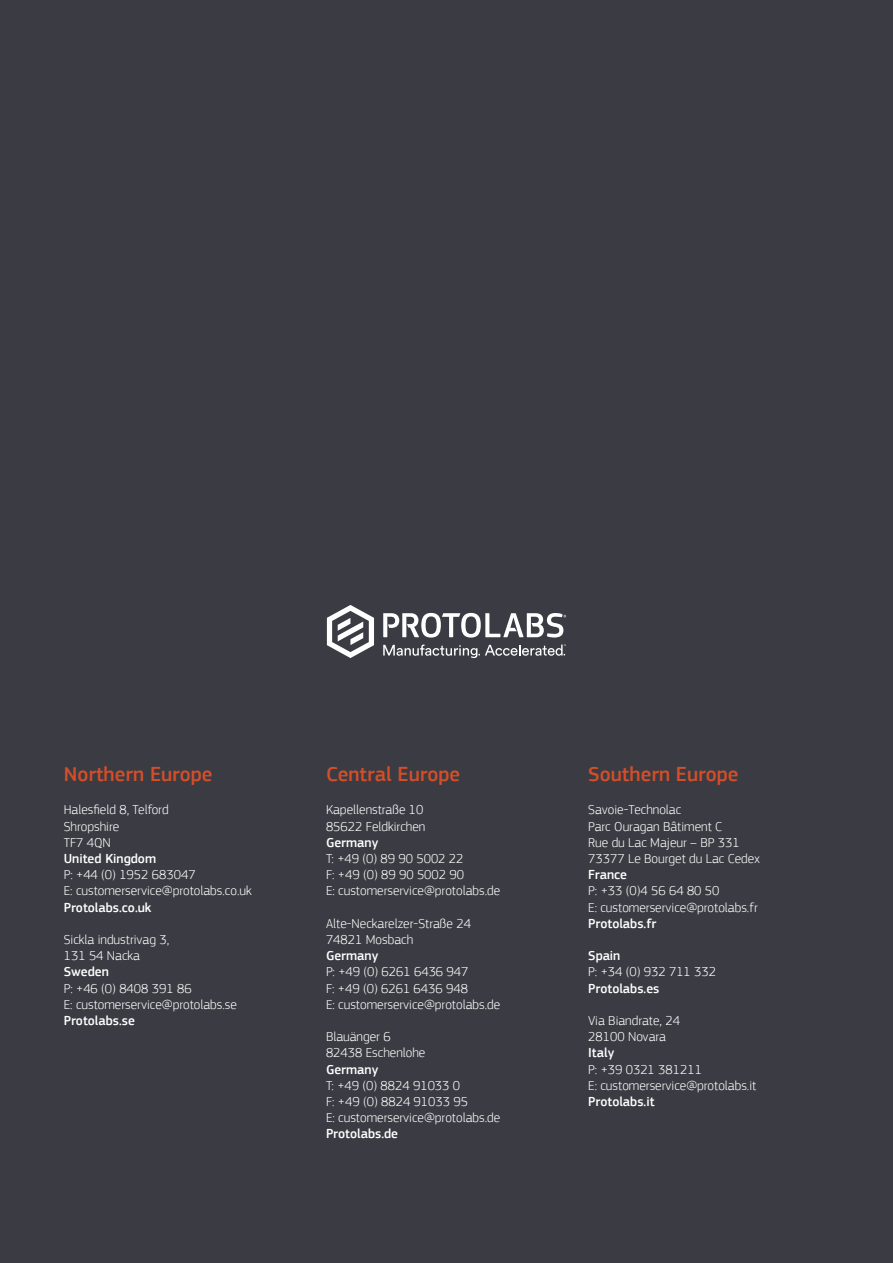
<style>
.page{position:relative;width:893px;height:1263px;background:#3b3c43}
.page>*{position:absolute;margin:0;border:0;box-sizing:border-box;transform-origin:0 0}
.t1{font:500 21px "PF Square Sans Pro";color:#d44e29}
.t2{font:300 13.5px/16.2px "PF Square Sans Pro";color:#fff}
.t3{font:500 13.5px "PF Square Sans Pro";color:#fff}
</style>
<div class="page">
<svg style="left:383px;top:644px;width:183px;height:14px"></svg>
<svg style="left:383px;top:613px;width:183px;height:24px"></svg>
<svg style="left:327px;top:605px;width:47px;height:53px"></svg>
<h1 class="t1" style="left:64px;top:762px;width:150px">Northern Europe</h1>
<p class="t2" style="left:64px;top:802px;width:106px">Halesfield 8, Telford<br>Shropshire<br>TF7 4QN</p>
<p class="t3" style="left:64px;top:851px;width:94px">United Kingdom</p>
<p class="t2" style="left:64px;top:866px;width:190px">P: +44 (0) 1952 683047<br>E: customerservice@protolabs.co.uk</p>
<p class="t3" style="left:64px;top:899px;width:89px">Protolabs.co.uk</p>
<p class="t2" style="left:64px;top:931px;width:107px">Sickla industrivag 3,<br>131 54 Nacka</p>
<p class="t3" style="left:64px;top:964px;width:47px">Sweden</p>
<p class="t2" style="left:64px;top:980px;width:175px">P: +46 (0) 8408 391 86<br>E: customerservice@protolabs.se</p>
<p class="t3" style="left:64px;top:1013px;width:73px">Protolabs.se</p>
<h1 class="t1" style="left:326px;top:762px;width:136px">Central Europe</h1>
<p class="t2" style="left:326px;top:802px;width:101px">Kapellenstraße 10<br>85622 Feldkirchen</p>
<p class="t3" style="left:326px;top:834px;width:54px">Germany</p>
<p class="t2" style="left:326px;top:850px;width:176px">T: +49 (0) 89 90 5002 22<br>F: +49 (0) 89 90 5002 90<br>E: customerservice@protolabs.de</p>
<p class="t2" style="left:326px;top:915px;width:146px">Alte-Neckarelzer-Straße 24<br>74821 Mosbach</p>
<p class="t3" style="left:326px;top:948px;width:54px">Germany</p>
<p class="t2" style="left:326px;top:964px;width:176px">P: +49 (0) 6261 6436 947<br>F: +49 (0) 6261 6436 948<br>E: customerservice@protolabs.de</p>
<p class="t2" style="left:326px;top:1028px;width:101px">Blauänger 6<br>82438 Eschenlohe</p>
<p class="t3" style="left:326px;top:1061px;width:54px">Germany</p>
<p class="t2" style="left:326px;top:1077px;width:176px">T: +49 (0) 8824 91033 0<br>F: +49 (0) 8824 91033 95<br>E: customerservice@protolabs.de</p>
<p class="t3" style="left:326px;top:1126px;width:74px">Protolabs.de</p>
<h1 class="t1" style="left:588px;top:762px;width:152px">Southern Europe</h1>
<p class="t2" style="left:588px;top:802px;width:173px">Savoie-Technolac<br>Parc Ouragan Bâtiment C<br>Rue du Lac Majeur – BP 331<br>73377 Le Bourget du Lac Cedex</p>
<p class="t3" style="left:588px;top:867px;width:40px">France</p>
<p class="t2" style="left:588px;top:883px;width:171px">P: +33 (0)4 56 64 80 50<br>E: customerservice@protolabs.fr</p>
<p class="t3" style="left:588px;top:915px;width:70px">Protolabs.fr</p>
<p class="t3" style="left:588px;top:948px;width:34px">Spain</p>
<p class="t2" style="left:588px;top:964px;width:129px">P: +34 (0) 932 711 332</p>
<p class="t3" style="left:588px;top:980px;width:73px">Protolabs.es</p>
<p class="t2" style="left:588px;top:1012px;width:93px">Via Biandrate, 24<br>28100 Novara</p>
<p class="t3" style="left:588px;top:1045px;width:28px">Italy</p>
<p class="t2" style="left:588px;top:1061px;width:170px">P: +39 0321 381211<br>E: customerservice@protolabs.it</p>
<p class="t3" style="left:588px;top:1094px;width:68px">Protolabs.it</p>
</div>
